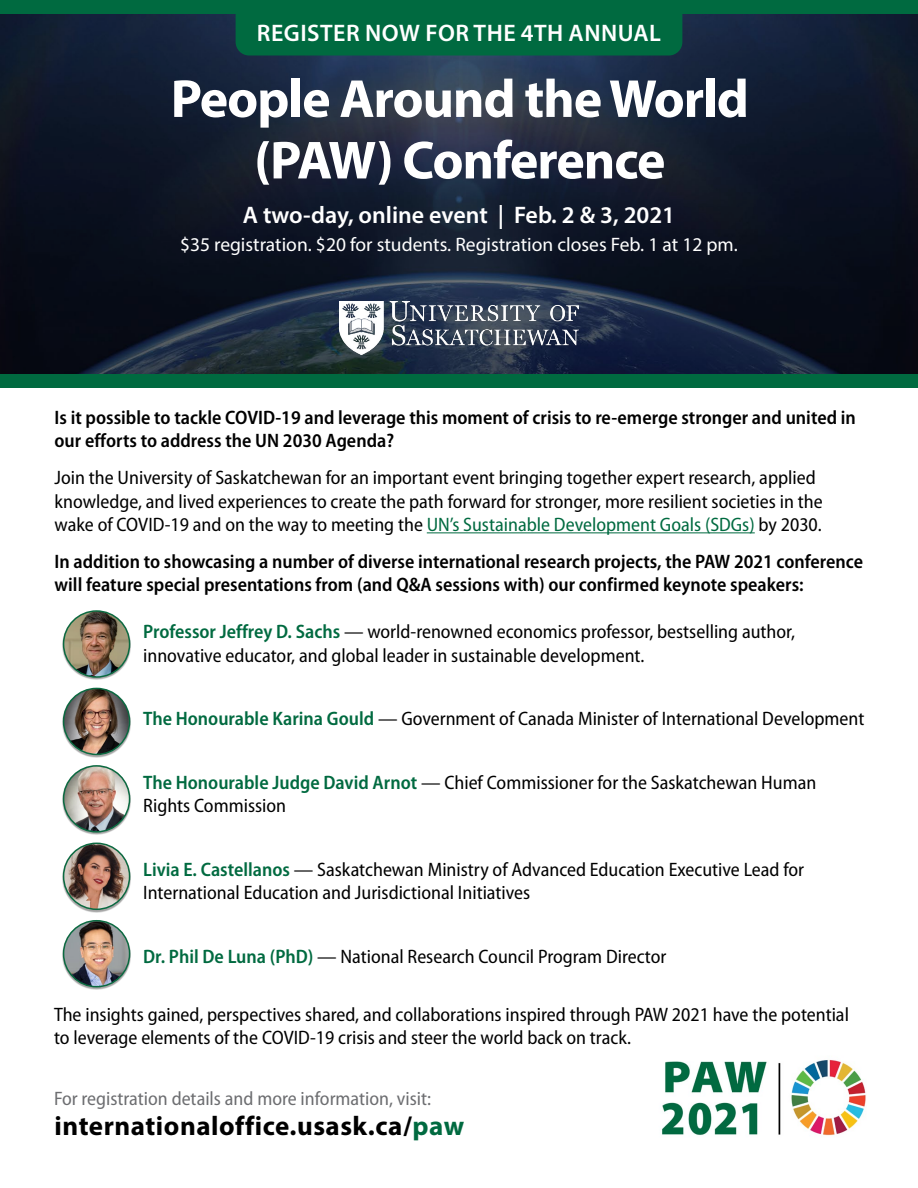
<style>
.page{position:relative;width:918px;height:1188px;background:#fff}
.page>*{position:absolute;margin:0;border:0;box-sizing:border-box;transform-origin:0 0}
.t1{font:700 54px/61.5px "Myriad Pro";letter-spacing:-.02em;color:#fff;text-align:center}
.t2{font:700 27px "Myriad Pro";letter-spacing:.02em;color:#000}
.t3{font:600 24px "Myriad Pro";letter-spacing:.01em;color:#fff}
.t4{font:semi-condensed 19.5px/23.4px "Myriad Pro";color:#000}
.t5{font:600 semi-condensed 19.5px/23.4px "Myriad Pro";color:#000}
.t6{font:19.5px "Myriad Pro";color:#fff}
.t7{font:semi-condensed 19.5px "Myriad Pro";color:#6d6e71}
.s1{color:#006a40}
.s2{font-weight:600;color:#006a40}
</style>
<div class="page">
<svg style="left:0;top:14px;width:918px;height:360px;background:#141d2f"></svg>
<hr style="left:427px;top:532px;width:328px;height:1px;background:#006a40">
<img style="left:662px;top:1060px;width:204px;height:76px">
<div style="left:0;top:0;width:918px;height:14px;background:#006a40"></div>
<div style="left:0;top:374px;width:918px;height:13px;background:#006a40"></div>
<div style="left:236px;top:14px;width:446px;height:42px;background:#006a40"></div>
<img style="left:340px;top:301px;width:238px;height:54px">
<div style="left:62px;top:611px;width:69px;height:69px;background:#000;opacity:.36"></div>
<img style="left:64px;top:611px;width:66px;height:66px;border-radius:33px">
<div style="left:63px;top:610px;width:67px;height:68px;border:2px solid #0b6a41;border-radius:50%"></div>
<div style="left:62px;top:921px;width:69px;height:69px;background:#000;opacity:.36"></div>
<img style="left:64px;top:921px;width:66px;height:66px;border-radius:33px">
<div style="left:63px;top:920px;width:67px;height:67px;border:2px solid #0b6a41;border-radius:50%"></div>
<div style="left:62px;top:689px;width:69px;height:69px;background:#000;opacity:.36"></div>
<img style="left:64px;top:688px;width:65px;height:66px">
<div style="left:63px;top:688px;width:67px;height:67px;border:2px solid #0b6a41;border-radius:50%"></div>
<div style="left:62px;top:766px;width:69px;height:69px;background:#000;opacity:.36"></div>
<img style="left:64px;top:766px;width:66px;height:66px;border-radius:33px">
<div style="left:63px;top:765px;width:67px;height:68px;border:2px solid #0b6a41;border-radius:50%"></div>
<div style="left:62px;top:843px;width:69px;height:70px;background:#000;opacity:.36"></div>
<img style="left:64px;top:843px;width:66px;height:66px;border-radius:33px">
<div style="left:63px;top:843px;width:67px;height:67px;border:2px solid #0b6a41;border-radius:50%"></div>
<p class="t3" style="left:257px;top:18px;width:406px">REGISTER NOW FOR THE 4TH ANNUAL</p>
<h1 class="t1" style="left:171px;top:66px;width:580px">People Around the World (PAW) Conference</h1>
<p class="t3" style="left:243px;top:200px;width:434px">A two-day, online event | Feb. 2 &amp; 3, 2021</p>
<p class="t6" style="left:180px;top:233px;width:559px">$35 registration. $20 for students. Registration closes Feb. 1 at 12 pm.</p>
<p class="t5" style="left:55px;top:406px;width:803px">Is it possible to tackle COVID-19 and leverage this moment of crisis to re-emerge stronger and united in our efforts to address the UN 2030 Agenda?</p>
<p class="t4" style="left:55px;top:466px;width:770px">Join the University of Saskatchewan for an important event bringing together expert research, applied knowledge, and lived experiences to create the path forward for stronger, more resilient societies in the wake of COVID-19 and on the way to meeting the <span class="s1">UN’s Sustainable Development Goals (SDGs)</span> by 2030.</p>
<p class="t5" style="left:55px;top:550px;width:810px">In addition to showcasing a number of diverse international research projects, the PAW 2021 conference will feature special presentations from (and Q&amp;A sessions with) our confirmed keynote speakers:</p>
<p class="t4" style="left:143px;top:620px;width:653px"><span class="s2">Professor Jeffrey D. Sachs</span> — world-renowned economics professor, bestselling author, innovative educator, and global leader in sustainable development.</p>
<p class="t4" style="left:143px;top:707px;width:723px"><span class="s2">The Honourable Karina Gould</span> — Government of Canada Minister of International Development</p>
<p class="t4" style="left:143px;top:771px;width:675px"><span class="s2">The Honourable Judge David Arnot</span> — Chief Commissioner for the Saskatchewan Human<br>Rights Commission</p>
<p class="t4" style="left:143px;top:858px;width:662px"><span class="s2">Livia E. Castellanos</span> — Saskatchewan Ministry of Advanced Education Executive Lead for<br>International Education and Jurisdictional Initiatives</p>
<p class="t4" style="left:143px;top:945px;width:525px"><span class="s2">Dr. Phil De Luna (PhD)</span> — National Research Council Program Director</p>
<p class="t4" style="left:54px;top:1003px;width:797px">The insights gained, perspectives shared, and collaborations inspired through PAW 2021 have the potential to leverage elements of the COVID-19 crisis and steer the world back on track.</p>
<p class="t7" style="left:54px;top:1088px;width:379px">For registration details and more information, visit:</p>
<h2 class="t2" style="left:55px;top:1108px;width:411px">internationaloffice.usask.ca/<span class="s1">paw</span></h2>
</div>
